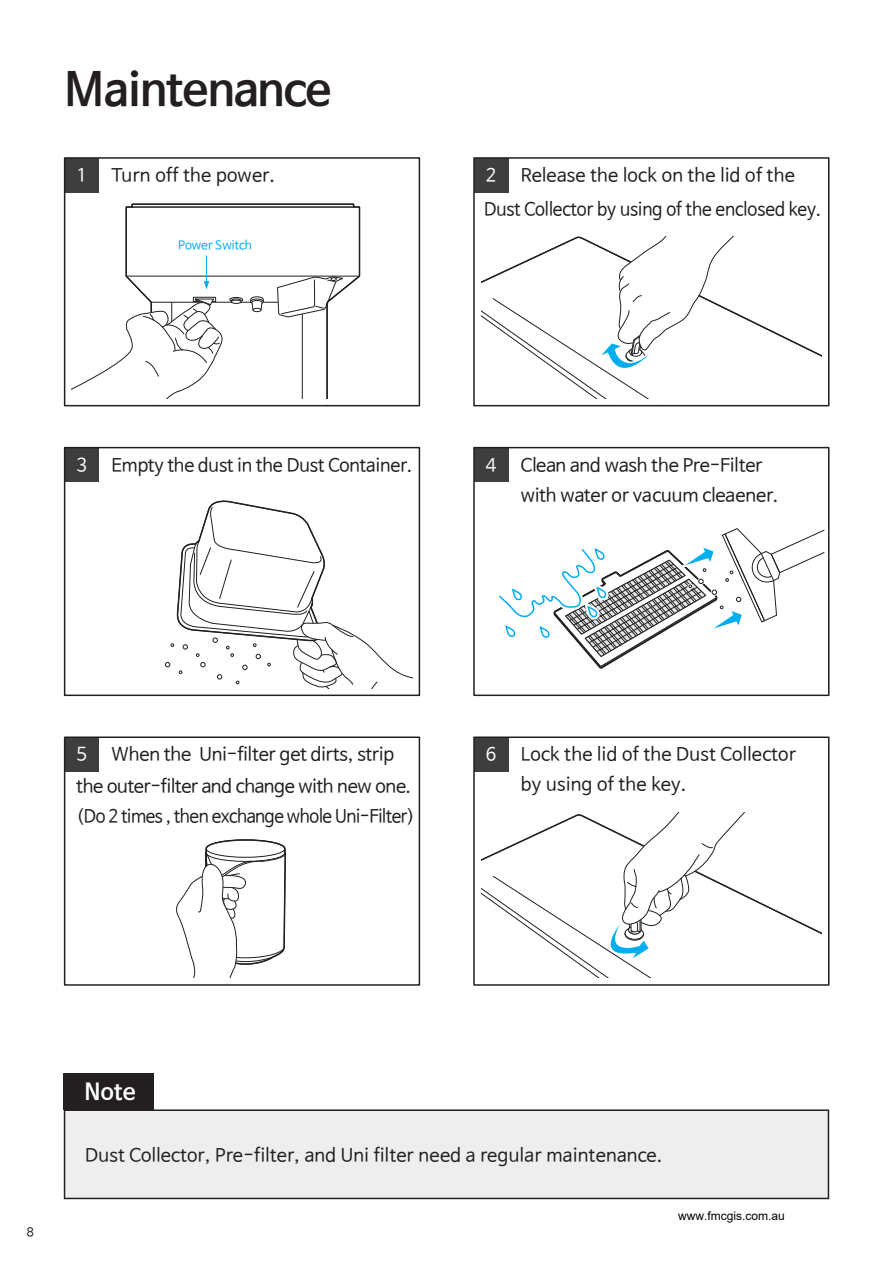
<style>
.page{position:relative;width:893px;height:1263px;background:#fff}
.page>*{position:absolute;margin:0;border:0;box-sizing:border-box;transform-origin:0 0}
.t1{font:700 45px "Nanum Barun Gothic";color:#231f20}
.t2{font:700 22.5px "Nanum Barun Gothic";color:#fff}
.t3{font:18px/30px "Nanum Barun Gothic";letter-spacing:.02em;color:#231f20}
.t4{font:18px/32.1px "Nanum Barun Gothic";color:#231f20}
.t5{font:18px "Nanum Barun Gothic";letter-spacing:-.02em;color:#231f20;scale:.94 1}
.t6{font:18px "Nanum Barun Gothic";color:#231f20;scale:.95 1}
.t7{font:18px "Nanum Barun Gothic";color:#fff}
.t8{font:12px "Arial";color:#000}
.t9{font:12px "Nanum Barun Gothic";color:#00aeef}
.t10{font:12px "Nanum Barun Gothic";color:#231f20}
</style>
<div class="page">
<svg style="left:176px;top:839px;width:110px;height:139px"></svg>
<div style="left:64px;top:1109px;width:765px;height:90px;background:#eeeeef"></div>
<div style="left:64px;top:1073px;width:90px;height:36px;background:#231f20"></div>
<div style="left:65px;top:737px;width:34px;height:35px;background:#3e3e3f"></div>
<div style="left:65px;top:158px;width:34px;height:35px;background:#3e3e3f"></div>
<svg style="left:125px;top:203px;width:236px;height:204px"></svg>
<div style="left:65px;top:399px;width:354px;height:7px;background:#fff"></div>
<div style="left:64px;top:157px;width:356px;height:249px;border:2px solid #231f20"></div>
<svg style="left:64px;top:256px;width:296px;height:150px"></svg>
<div style="left:474px;top:158px;width:35px;height:35px;background:#3e3e3f"></div>
<svg style="left:473px;top:183px;width:355px;height:223px"></svg>
<svg style="left:165px;top:500px;width:248px;height:189px"></svg>
<div style="left:65px;top:448px;width:34px;height:34px;background:#3e3e3f"></div>
<div style="left:64px;top:447px;width:356px;height:249px;border:2px solid #231f20"></div>
<div style="left:474px;top:737px;width:35px;height:35px;background:#3e3e3f"></div>
<div style="left:473px;top:736px;width:356px;height:250px;border:2px solid #231f20"></div>
<svg style="left:473px;top:772px;width:355px;height:212px"></svg>
<div style="left:474px;top:448px;width:35px;height:34px;background:#3e3e3f"></div>
<div style="left:473px;top:447px;width:356px;height:249px;border:2px solid #231f20"></div>
<svg style="left:499px;top:528px;width:326px;height:141px"></svg>
<div style="left:64px;top:736px;width:356px;height:250px;border:2px solid #231f20"></div>
<h1 class="t1" style="left:65px;top:67px;width:267px">Maintenance</h1>
<p class="t7" style="left:77px;top:166px;width:12px">1</p>
<p class="t3" style="left:111px;top:161px;width:165px">Turn off the power.</p>
<p class="t9" style="left:178px;top:239px;width:75px">Power Switch</p>
<p class="t7" style="left:486px;top:166px;width:12px">2</p>
<p class="t3" style="left:521px;top:161px;width:275px">Release the lock on the lid of the</p>
<p class="t6" style="left:484px;top:199px;width:356px">Dust Collector by using of the enclosed key.</p>
<p class="t7" style="left:77px;top:456px;width:12px">3</p>
<p class="t4" style="left:111px;top:450px;width:303px">Empty the dust in the Dust Container.</p>
<p class="t7" style="left:486px;top:456px;width:12px">4</p>
<p class="t4" style="left:521px;top:451px;width:259px;line-height:30px">Clean and wash the Pre-Filter with water or vacuum cleaener.</p>
<p class="t4" style="left:77px;top:739px;width:336px;text-indent:35px">When the Uni-filter get dirts, strip the outer-filter and change with new one.</p>
<p class="t5" style="left:77px;top:807px;width:361px">(Do 2 times , then exchange whole Uni-Filter)</p>
<p class="t7" style="left:77px;top:745px;width:12px">5</p>
<p class="t7" style="left:486px;top:745px;width:12px">6</p>
<p class="t3" style="left:521px;top:740px;width:277px">Lock the lid of the Dust Collector by using of the key.</p>
<p class="t10" style="left:27px;top:1226px;width:8px">8</p>
<p class="t2" style="left:84px;top:1080px;width:52px">Note</p>
<p class="t3" style="left:85px;top:1141px;width:579px">Dust Collector, Pre-filter, and Uni filter need a regular maintenance.</p>
<p class="t8" style="left:678px;top:1207px;width:108px">www.fmcgis.com.au</p>
</div>
